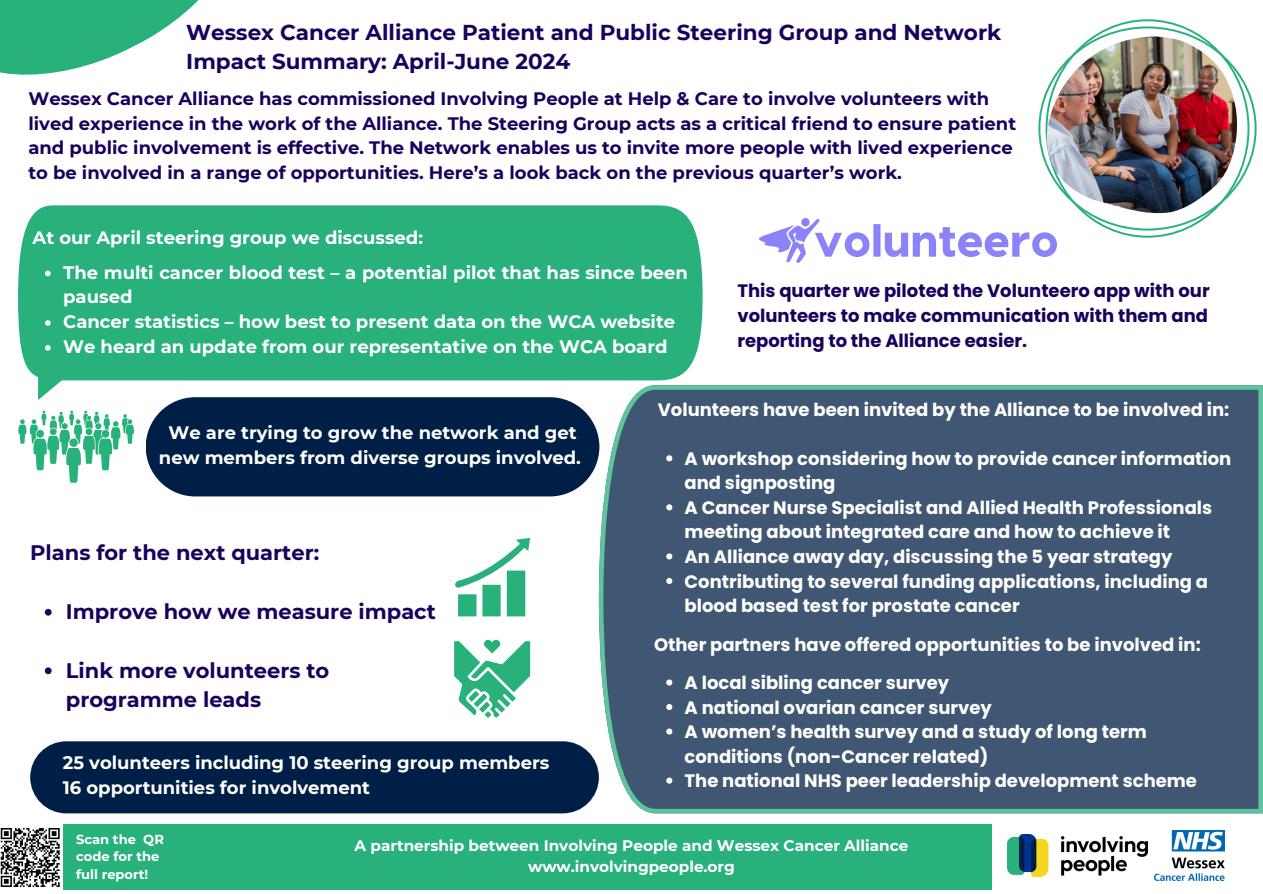
<style>
.page{position:relative;width:1263px;height:894px;background:#fff}
.page>*{position:absolute;margin:0;border:0;box-sizing:border-box;transform-origin:0 0}
.t1{font:700 21.45px/29.2px "Montserrat";color:#1a005d}
.t2{font:700 21px "Montserrat";color:#1a005d}
.t3{font:700 18px/24.5px "Poppins";color:#fff}
.t4{font:700 18px/24.5px "Montserrat";color:#1a005d}
.t5{font:700 18px/24.8px "Montserrat";color:#fff}
.t6{font:700 18px/24.8px "Poppins";color:#1a005d;text-align:justify}
.t7{font:700 15.3px/21.3px "Montserrat";color:#fff;text-align:center}
.t8{font:700 13.05px/17.7px "Montserrat";color:#fff}
</style>
<div class="page">
<svg style="left:1038px;top:19px;width:219px;height:218px"></svg>
<img style="left:1047px;top:36px;width:190px;height:177px">
<svg style="left:0;top:0;width:199px;height:75px"></svg>
<div style="left:0;top:824px;width:1263px;height:65px;background:#28b17b"></div>
<div style="left:993px;top:804px;width:270px;height:85px;background:#fff"></div>
<img style="left:1007px;top:834px;width:141px;height:42px">
<img style="left:1154px;top:830px;width:70px;height:50px">
<div style="left:0;top:824px;width:63px;height:65px;background:#fff"></div>
<svg style="left:0;top:828px;width:60px;height:59px"></svg>
<svg style="left:18px;top:410px;width:116px;height:72px"></svg>
<div style="left:18px;top:205px;width:684px;height:175px;background:#28b17b"></div>
<svg style="left:45px;top:270px;width:6px;height:6px"></svg>
<svg style="left:45px;top:320px;width:6px;height:6px"></svg>
<svg style="left:45px;top:345px;width:6px;height:5px"></svg>
<div style="left:599px;top:385px;width:664px;height:428px;background:#405774"></div>
<img style="left:760px;top:218px;width:297px;height:44px">
<div style="left:146px;top:397px;width:453px;height:99px;background:#001f46"></div>
<div style="left:30px;top:741px;width:569px;height:72px;background:#001f46;border-radius:36px"></div>
<svg style="left:455px;top:538px;width:75px;height:78px"></svg>
<svg style="left:454px;top:639px;width:76px;height:78px"></svg>
<svg style="left:666px;top:455px;width:6px;height:6px"></svg>
<svg style="left:666px;top:504px;width:6px;height:6px"></svg>
<svg style="left:666px;top:553px;width:6px;height:6px"></svg>
<svg style="left:666px;top:577px;width:6px;height:7px"></svg>
<svg style="left:666px;top:679px;width:6px;height:6px"></svg>
<svg style="left:666px;top:703px;width:6px;height:7px"></svg>
<svg style="left:666px;top:728px;width:6px;height:6px"></svg>
<svg style="left:666px;top:777px;width:6px;height:6px"></svg>
<svg style="left:45px;top:608px;width:7px;height:7px"></svg>
<svg style="left:45px;top:667px;width:7px;height:7px"></svg>
<p class="t1" style="left:186px;top:17px;width:817px">Wessex Cancer Alliance Patient and Public Steering Group and Network<br>Impact Summary: April-June 2024</p>
<h1 class="t4" style="left:28px;top:86px;width:989px">Wessex Cancer Alliance has commissioned Involving People at Help &amp; Care to involve volunteers with lived experience in the work of the Alliance. The Steering Group acts as a critical friend to ensure patient and public involvement is effective. The Network enables us to invite more people with lived experience to be involved in a range of opportunities. Here’s a look back on the previous quarter’s work.</h1>
<h3 class="t5" style="left:33px;top:225px;width:392px">At our April steering group we discussed:</h3>
<h3 class="t5" style="left:63px;top:260px;width:626px">The multi cancer blood test – a potential pilot that has since been paused</h3>
<p class="t5" style="left:63px;top:309px;width:613px">Cancer statistics – how best to present data on the WCA website</p>
<p class="t5" style="left:63px;top:334px;width:606px">We heard an update from our representative on the WCA board</p>
<p class="t6" style="left:737px;top:278px;width:474px">This quarter we piloted the Volunteero app with our volunteers to make communication with them and reporting to the Alliance easier.</p>
<p class="t5" style="left:159px;top:420px;width:424px;text-align:center">We are trying to grow the network and get new members from diverse groups involved.</p>
<p class="t2" style="left:30px;top:540px;width:291px">Plans for the next quarter:</p>
<h1 class="t2" style="left:66px;top:598px;width:371px">Improve how we measure impact</h1>
<p class="t2" style="left:66px;top:657px;width:265px">Link more volunteers to</p>
<h3 class="t2" style="left:66px;top:686px;width:197px">programme leads</h3>
<p class="t5" style="left:63px;top:750px;width:488px">25 volunteers including 10 steering group members<br>16 opportunities for involvement</p>
<h3 class="t3" style="left:658px;top:397px;width:573px">Volunteers have been invited by the Alliance to be involved in:</h3>
<h3 class="t3" style="left:685px;top:446px;width:548px">A workshop considering how to provide cancer information and signposting</h3>
<h3 class="t3" style="left:685px;top:495px;width:529px">A Cancer Nurse Specialist and Allied Health Professionals meeting about integrated care and how to achieve it</h3>
<p class="t3" style="left:685px;top:544px;width:489px">An Alliance away day, discussing the 5 year strategy</p>
<p class="t3" style="left:685px;top:568px;width:525px">Contributing to several funding applications, including a blood based test for prostate cancer</p>
<p class="t3" style="left:654px;top:631px;width:548px">Other partners have offered opportunities to be involved in:</p>
<p class="t3" style="left:685px;top:670px;width:266px">A local sibling cancer survey</p>
<h3 class="t3" style="left:685px;top:694px;width:309px">A national ovarian cancer survey</h3>
<p class="t3" style="left:685px;top:719px;width:464px">A women’s health survey and a study of long term conditions (non-Cancer related)</p>
<p class="t3" style="left:685px;top:768px;width:514px">The national NHS peer leadership development scheme</p>
<p class="t8" style="left:76px;top:829px;width:89px">Scan the QR code for the full report!</p>
<p class="t7" style="left:355px;top:834px;width:555px">A partnership between Involving People and Wessex Cancer Alliance www.involvingpeople.org</p>
</div>
